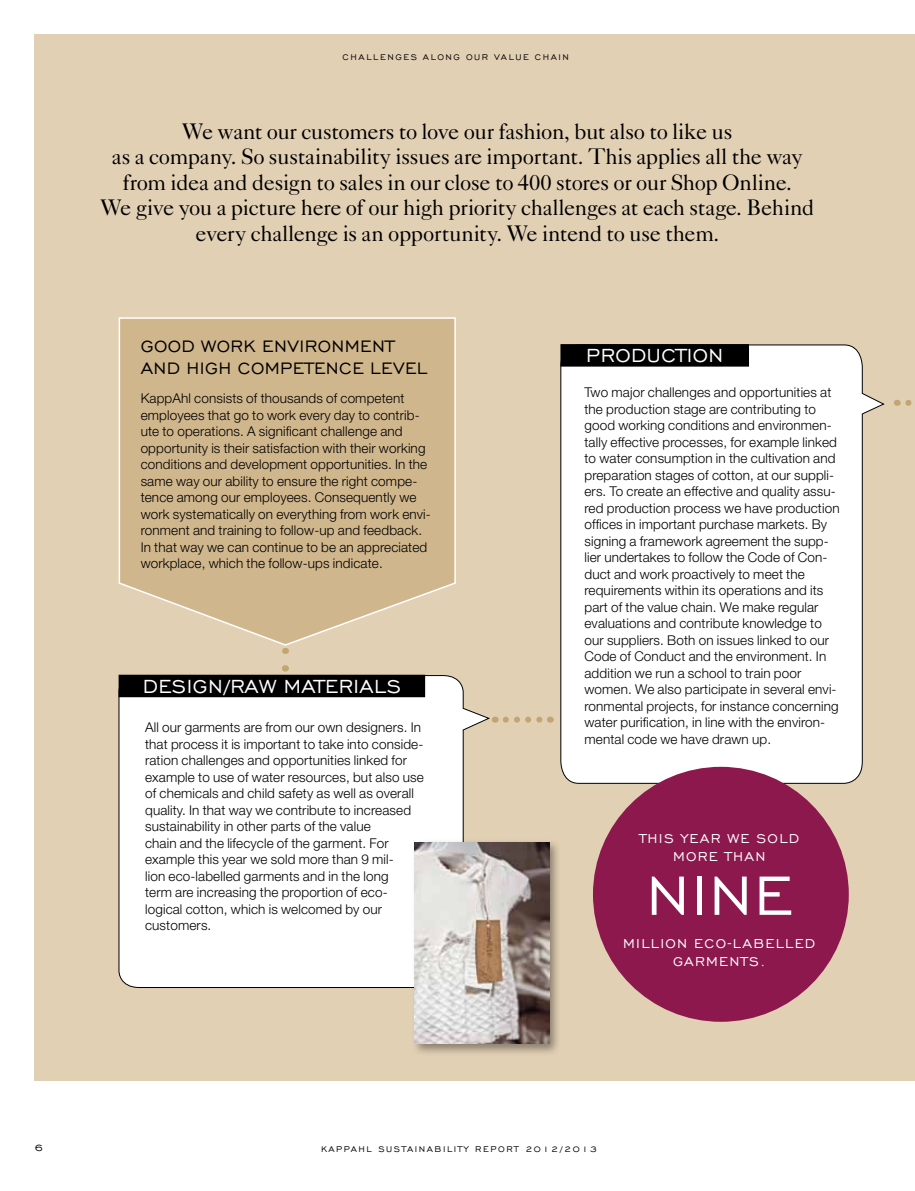
<style>
.page{position:relative;width:915px;height:1191px;background:#fff}
.page>*{position:absolute;margin:0;border:0;box-sizing:border-box;transform-origin:0 0}
.t1{font:70.95px "Engravers Gothic TL";color:#fff}
.t2{font:24px "Engravers Gothic TL";letter-spacing:.02em;color:#fff}
.t3{font:22.5px/25.5px "Caslon 540 LT Std";letter-spacing:-.02em;color:#000;text-align:center}
.t4{font:21px/22.5px "Engravers Gothic TL";letter-spacing:.02em;color:#000}
.t5{font:16.35px/18px "Engravers Gothic TL";letter-spacing:.08em;color:#fff}
.t6{font:300 13.5px/16.5px "Helvetica Neue LT Pro";letter-spacing:.01em;color:#000}
.t7{font:12px "Engravers Gothic TL";color:#000}
.t8{font:10.5px "Engravers Gothic TL";letter-spacing:.15em;color:#000}
</style>
<div class="page">
<div style="left:34px;top:34px;width:880px;height:1046px;background:#e2d0b5"></div>
<svg style="left:505px;top:716px;width:45px;height:6px"></svg>
<svg style="left:282px;top:648px;width:6px;height:23px"></svg>
<svg style="left:908px;top:400px;width:7px;height:6px"></svg>
<svg style="left:560px;top:344px;width:324px;height:440px;background:#f8f7f5"></svg>
<div style="left:560px;top:344px;width:188px;height:22px;background:#000"></div>
<svg style="left:118px;top:675px;width:372px;height:313px;background:#f9f8f6"></svg>
<svg style="left:118px;top:317px;width:338px;height:329px;background:#d2b991"></svg>
<div style="left:119px;top:674px;width:306px;height:23px;background:#000"></div>
<div style="left:592px;top:767px;width:256px;height:254px;background:#8c184e;border-radius:50%"></div>
<div style="left:410px;top:838px;width:151px;height:218px;background:#000;opacity:.4"></div>
<img style="left:414px;top:842px;width:135px;height:201px">
<p class="t8" style="left:342px;top:51px;width:228px">CHALLENGES ALONG OUR VALUE CHAIN</p>
<p class="t3" style="left:100px;top:118px;width:715px">We want our customers to love our fashion, but also to like us<br>as a company. So sustainability issues are important. This applies all the way from idea and design to sales in our close to 400 stores or our Shop Online.<br>We give you a picture here of our high priority challenges at each stage. Behind every challenge is an opportunity. We intend to use them.</p>
<h3 class="t4" style="left:141px;top:334px;width:288px">GOOD WORK ENVIRONMENT<br>AND HIGH COMPETENCE LEVEL</h3>
<p class="t6" style="left:141px;top:390px;width:292px">KappAhl consists of thousands of competent employees that go to work every day to contrib&shy;ute to operations. A significant challenge and opportunity is their satisfaction with their working conditions and development opportunities. In the same way our ability to ensure the right compe&shy;tence among our employees. Consequently we work systematically on everything from work envi&shy;ronment and training to follow-up and feedback.<br>In that way we can continue to be an appreciated workplace, which the follow-ups indicate.</p>
<h2 class="t2" style="left:143px;top:673px;width:260px">DESIGN/RAW MATER IALS</h2>
<p class="t6" style="left:145px;top:719px;width:280px">All our garments are from our own designers. In that process it is important to take into conside&shy;ration challenges and opportunities linked for example to use of water resources, but also use of chemicals and child safety as well as overall quality. In that way we contribute to increased sustainability in other parts of the value<br>chain and the lifecycle of the garment. For example this year we sold more than 9 mil-<br>lion eco-labelled garments and in the long<br>term are increasing the proportion of eco&shy;logical cotton, which is welcomed by our customers.</p>
<h2 class="t2" style="left:586px;top:342px;width:58px">Producti</h2>
<h2 class="t2" style="left:692px;top:342px;width:28px">on</h2>
<p class="t6" style="left:584px;top:384px;width:256px">Two major challenges and opportunities at the production stage are contributing to good working conditions and environmen&shy;tally effective processes, for example linked to water consumption in the cultivation and preparation stages of cotton, at our suppli&shy;ers. To create an effective and quality assu&shy;red production process we have production offices in important purchase markets. By signing a framework agreement the supp&shy;lier undertakes to follow the Code of Con&shy;duct and work proactively to meet the requirements within its operations and its part of the value chain. We make regular evaluations and contribute knowledge to our suppliers. Both on issues linked to our Code of Conduct and the environment. In addition we run a school to train poor women. We also participate in several envi&shy;ronmental projects, for instance concerning water purification, in line with the environ&shy;mental code we have drawn up.</p>
<p class="t5" style="left:639px;top:829px;width:10px">this</p>
<p class="t5" style="left:673px;top:829px;width:117px;text-indent:8px">year we sold<br>MORE</p>
<p class="t5" style="left:724px;top:847px;width:42px">THAN</p>
<h1 class="t1" style="left:645px;top:856px;width:148px">NIne</h1>
<p class="t5" style="left:623px;top:934px;width:193px;text-align:center">MILLION ECO-LABELLED<br>GARMENTS.</p>
<p class="t7" style="left:35px;top:1141px;width:10px">6</p>
<p class="t8" style="left:321px;top:1143px;width:45px">KappAhl</p>
<p class="t8" style="left:378px;top:1143px;width:220px">SUSTAINABILITY report 2012/2013</p>
</div>
